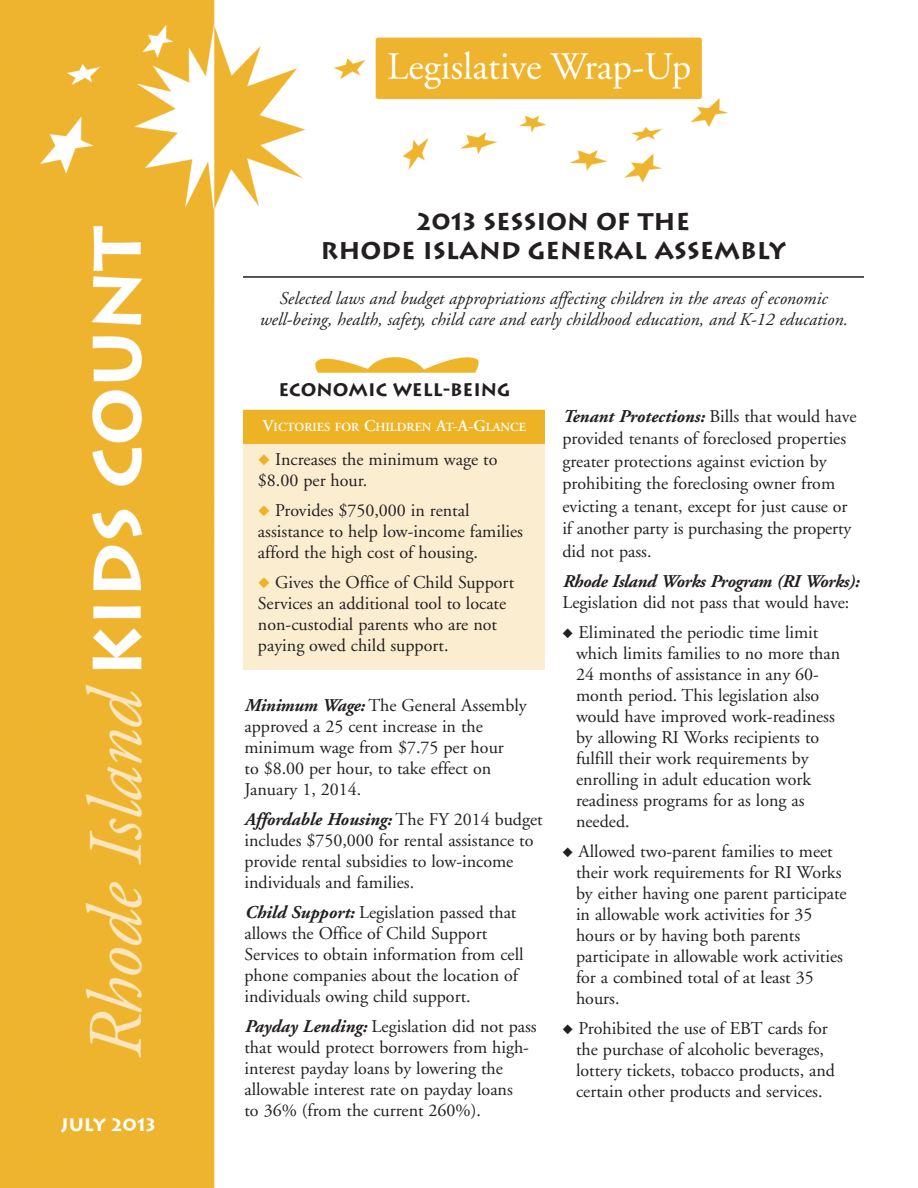
<style>
.page{position:relative;width:918px;height:1188px;background:#fff}
.page>*{position:absolute;margin:0;border:0;box-sizing:border-box;transform-origin:0 0}
.t1{font:700 24px/28.8px "Lithos";color:#231f20;text-align:center}
.t2{font:18px/21px "Adobe Garamond";color:#231f20}
.t3{font:italic 18px/21px "Adobe Garamond";color:#231f20;text-align:center}
.t4{font:italic 700 18px "Adobe Garamond";letter-spacing:-.015em;color:#231f20}
.t5{font:700 18px "Lithos";color:#231f20}
.t6{font:700 18px "Lithos";color:#fff}
.t7{font:600 12.3px "Adobe Garamond";color:#fff}
.s1{font-size:16.5px}
.s2{color:#eeb225}
.s3{font-weight:700;font-style:italic}
</style>
<div class="page">
<img style="left:0;top:0;width:727px;height:1188px">
<div style="left:243px;top:410px;width:302px;height:260px;background:#fbedcf"></div>
<div style="left:243px;top:410px;width:302px;height:34px;background:#eeb225"></div>
<img style="left:310px;top:353px;width:174px;height:25px">
<hr style="left:243px;top:276px;width:621px;height:2px;background:#231f20">
<p class="t6" style="left:61px;top:1115px;width:96px">JULY 2013</p>
<h1 class="t1" style="left:321px;top:207px;width:467px">2013 SESSION OF THE<br>RHODE ISLAND GENERAL ASSEMBLY</h1>
<p class="t3" style="left:259px;top:289px;width:590px">Selected laws and budget appropriations affecting children in the areas of economic well-being, health, safety, child care and early childhood education, and K-12 education.</p>
<p class="t5" style="left:278px;top:380px;width:234px">ECONOMIC WELL-BEING</p>
<p class="t7" style="left:263px;top:422px;width:265px"><span class="s1">V</span>ICTORIES FOR <span class="s1">C</span>HILDREN <span class="s1">A</span>T<span class="s1">-A-G</span>LANCE</p>
<p class="t2" style="left:258px;top:451px;width:241px"><span class="s2">◆</span> Increases the minimum wage to $8.00 per hour.</p>
<p class="t2" style="left:258px;top:502px;width:267px"><span class="s2">◆</span> Provides $750,000 in rental assistance to help low-income families afford the high cost of housing.</p>
<p class="t2" style="left:258px;top:574px;width:258px"><span class="s2">◆</span> Gives the Office of Child Support Services an additional tool to locate non-custodial parents who are not paying owed child support.</p>
<p class="t2" style="left:244px;top:696px;width:284px"><span class="s3">Minimum Wage:</span> The General Assembly approved a 25 cent increase in the minimum wage from $7.75 per hour<br>to $8.00 per hour, to take effect on<br>January 1, 2014.</p>
<p class="t2" style="left:244px;top:810px;width:300px"><span class="s3">Affordable Housing:</span> The FY 2014 budget includes $750,000 for rental assistance to provide rental subsidies to low-income individuals and families.</p>
<p class="t2" style="left:244px;top:903px;width:281px"><span class="s3">Child Support:</span> Legislation passed that allows the Office of Child Support Services to obtain information from cell phone companies about the location of individuals owing child support.</p>
<p class="t2" style="left:244px;top:1017px;width:294px"><span class="s3">Payday Lending:</span> Legislation did not pass that would protect borrowers from high&shy;interest payday loans by lowering the allowable interest rate on payday loans<br>to 36% (from the current 260%).</p>
<p class="t2" style="left:562px;top:406px;width:296px;line-height:22.5px"><span class="s3">Tenant Protections:</span> Bills that would have provided tenants of foreclosed properties greater protections against eviction by prohibiting the foreclosing owner from evicting a tenant, except for just cause or if another party is purchasing the property did not pass.</p>
<p class="t4" style="left:562px;top:574px;width:298px">Rhode Island Works Program (RI Works):</p>
<p class="t2" style="left:562px;top:593px;width:288px">Legislation did not pass that would have:</p>
<p class="t2" style="left:576px;top:623px;width:266px;text-indent:-13px">◆ Eliminated the periodic time limit which limits families to no more than<br>24 months of assistance in any 60- month period. This legislation also would have improved work-readiness by allowing RI Works recipients to fulfill their work requirements by enrolling in adult education work readiness programs for as long as needed.</p>
<p class="t2" style="left:576px;top:842px;width:272px;text-indent:-13px">◆ Allowed two-parent families to meet their work requirements for RI Works by either having one parent participate in allowable work activities for 35 hours or by having both parents participate in allowable work activities for a combined total of at least 35 hours.</p>
<p class="t2" style="left:576px;top:1019px;width:261px;text-indent:-13px">◆ Prohibited the use of EBT cards for the purchase of alcoholic beverages, lottery tickets, tobacco products, and certain other products and services.</p>
</div>
